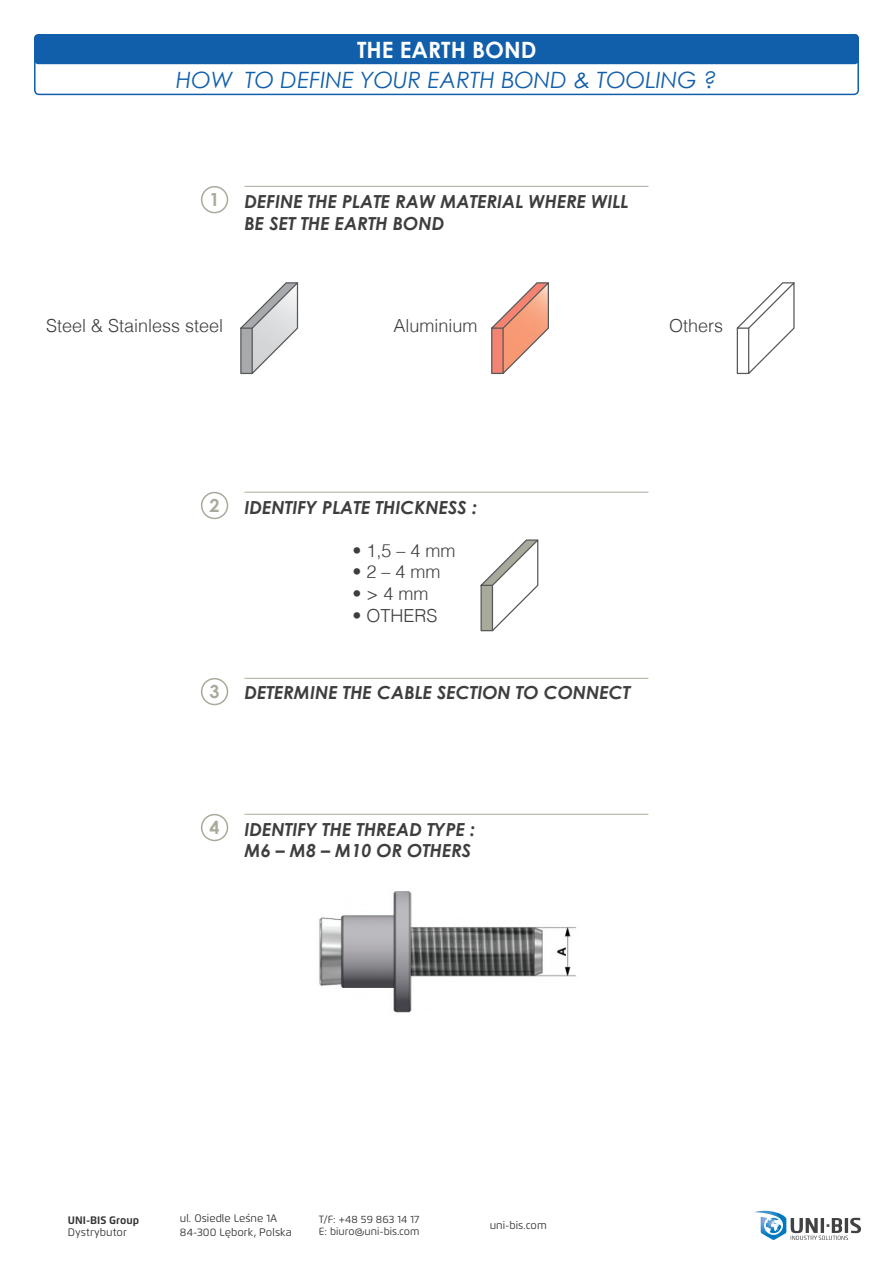
<style>
.page{position:relative;width:893px;height:1263px;background:#fff}
.page>*{position:absolute;margin:0;border:0;box-sizing:border-box;transform-origin:0 0}
.t1{font:italic 22.5px "Century Gothic";color:#115fab}
.t2{font:700 22.5px "Century Gothic";color:#fff}
.t3{font:italic 700 18px/21.6px "Century Gothic";color:#3e3e3f}
.t4{font:300 18px "Helvetica LT";color:#3e3e3f}
.t5{font:700 18px "Century Gothic";color:#a9aa9b}
.t6{font:10.8px/13px "Flexo";color:#333}
.t7{font:700 10.8px "Flexo";color:#333}
.t8{font:10.5px "Flexo";color:#333}
</style>
<div class="page">
<div style="left:34px;top:34px;width:825px;height:30px;background:#115fab;border-radius:4px"></div>
<div style="left:34px;top:34px;width:825px;height:61px;border:2px solid #115fab;border-radius:4px"></div>
<div style="left:201px;top:678px;width:27px;height:27px;border:2px solid #a9aa9b;border-radius:50%"></div>
<div style="left:201px;top:814px;width:27px;height:27px;border:2px solid #a9aa9b;border-radius:50%"></div>
<div style="left:201px;top:186px;width:27px;height:27px;border:2px solid #a9aa9b;border-radius:50%"></div>
<div style="left:201px;top:492px;width:27px;height:27px;border:2px solid #a9aa9b;border-radius:50%"></div>
<img style="left:319px;top:891px;width:258px;height:122px">
<svg style="left:240px;top:282px;width:59px;height:93px"></svg>
<svg style="left:736px;top:282px;width:59px;height:93px"></svg>
<svg style="left:480px;top:539px;width:59px;height:93px"></svg>
<svg style="left:491px;top:282px;width:58px;height:93px"></svg>
<hr style="left:244px;top:492px;width:404px;height:1px;background:#a9aa9b">
<hr style="left:244px;top:186px;width:404px;height:1px;background:#a9aa9b">
<hr style="left:244px;top:814px;width:404px;height:1px;background:#a9aa9b">
<hr style="left:244px;top:678px;width:404px;height:1px;background:#a9aa9b">
<svg style="left:754px;top:1211px;width:107px;height:29px"></svg>
<p class="t2" style="left:357px;top:32px;width:181px">THE EARTH BOND</p>
<p class="t1" style="left:176px;top:64px;width:542px">HOW TO DEFINE YOUR EARTH BOND &amp; TOOLING ?</p>
<p class="t5" style="left:210px;top:186px;width:12px">1</p>
<p class="t3" style="left:244px;top:190px;width:385px">DEFINE THE PLATE RAW MATERIAL WHERE WILL<br>BE SET THE EARTH BOND</p>
<p class="t4" style="left:46px;top:314px;width:179px">Steel &amp; Stainless steel</p>
<p class="t4" style="left:394px;top:314px;width:86px">Aluminium</p>
<p class="t4" style="left:669px;top:314px;width:56px">Others</p>
<p class="t5" style="left:210px;top:492px;width:12px">2</p>
<p class="t5" style="left:210px;top:678px;width:12px">3</p>
<p class="t3" style="left:244px;top:495px;width:234px">IDENTIFY PLATE THICKNESS :</p>
<p class="t4" style="left:352px;top:539px;width:105px">• 1,5 – 4 mm</p>
<p class="t4" style="left:352px;top:561px;width:90px">• 2 – 4 mm</p>
<p class="t4" style="left:352px;top:582px;width:77px">• &gt; 4 mm</p>
<p class="t4" style="left:352px;top:604px;width:87px">• OTHERS</p>
<p class="t3" style="left:244px;top:681px;width:387px">DETERMINE THE CABLE SECTION TO CONNECT</p>
<p class="t5" style="left:210px;top:814px;width:12px">4</p>
<p class="t3" style="left:244px;top:817px;width:232px">IDENTIFY THE THREAD TYPE :<br>M6 – M8 – M10 OR OTHERS</p>
<p class="t6" style="left:180px;top:1213px;width:113px">ul. Osiedle Leśne 1A<br>84-300 Lębork, Polska</p>
<p class="t6" style="left:490px;top:1219px;width:59px">uni-bis.com</p>
<p class="t7" style="left:68px;top:1215px;width:73px">UNI-BIS Group</p>
<p class="t8" style="left:319px;top:1214px;width:102px">T/F: +48 59 863 14 17</p>
<p class="t6" style="left:68px;top:1226px;width:61px">Dystrybutor</p>
<p class="t8" style="left:319px;top:1227px;width:102px">E: biuro@uni-bis.com</p>
</div>
